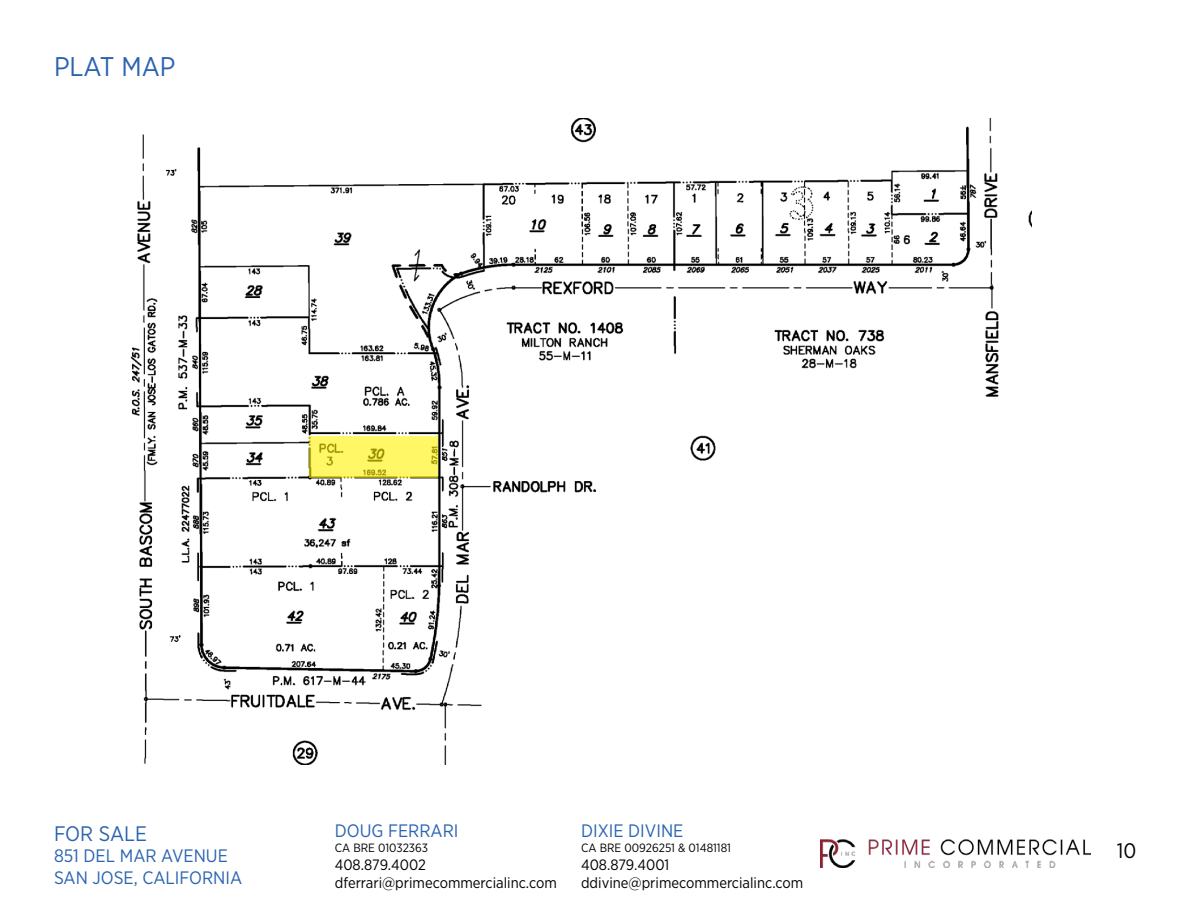
<style>
.page{position:relative;width:1188px;height:918px;background:#fff}
.page>*{position:absolute;margin:0;border:0;box-sizing:border-box;transform-origin:0 0}
.t1{font:27px "Gotham Narrow";color:#2a63b0}
.t2{font:21px "Gotham Narrow";color:#2a63b0}
.t3{font:21px "Gotham Narrow";color:#000}
.t4{font:18px/21.6px "Gotham Narrow";color:#2a63b0}
.t5{font:15px/18px "Gotham Narrow";color:#000}
.t6{font:12px "Gotham Narrow";color:#000}
</style>
<div class="page">
<img style="left:820px;top:840px;width:271px;height:28px">
<img style="left:130px;top:119px;width:902px;height:646px">
<svg style="left:309px;top:436px;width:128px;height:42px;background:#f3eb5a"></svg>
<h1 class="t1" style="left:54px;top:50px;width:123px">PLAT MAP</h1>
<h2 class="t2" style="left:54px;top:820px;width:94px">FOR SALE</h2>
<p class="t4" style="left:54px;top:845px;width:190px">851 DEL MAR AVENUE<br>SAN JOSE, CALIFORNIA</p>
<p class="t4" style="left:335px;top:820px;width:125px">DOUG FERRARI</p>
<p class="t6" style="left:335px;top:840px;width:95px">CA BRE 01032363</p>
<p class="t5" style="left:335px;top:855px;width:223px">408.879.4002 dferrari@primecommercialinc.com</p>
<p class="t4" style="left:581px;top:820px;width:104px">DIXIE DIVINE</p>
<p class="t6" style="left:581px;top:840px;width:152px">CA BRE 00926251 &amp; 01481181</p>
<p class="t5" style="left:581px;top:855px;width:224px">408.879.4001 ddivine@primecommercialinc.com</p>
<h2 class="t3" style="left:1117px;top:838px;width:21px">10</h2>
</div>
